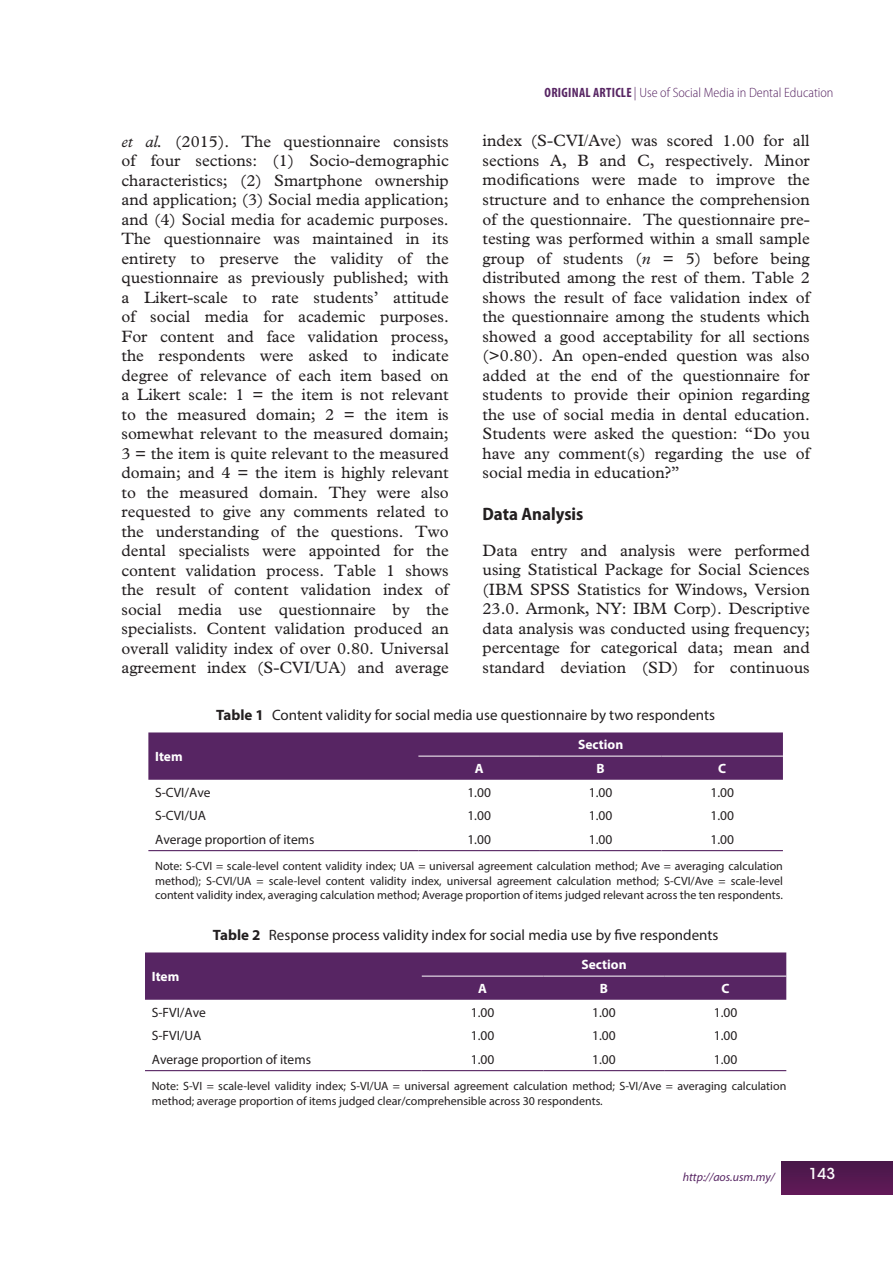
<style>
.page{position:relative;width:893px;height:1263px;background:#fff}
.page>*{position:absolute;margin:0;border:0;box-sizing:border-box;transform-origin:0 0}
.t1{font:700 semi-condensed 18px "Myriad Pro";color:#231f20}
.t2{font:16.5px/19.5px "Plantin Std";color:#231f20;text-align:justify}
.t3{font:15px "Myriad Pro";color:#231f20}
.t4{font:500 15px "ITC Avant Garde Std";color:#fff}
.t5{font:13.5px "Myriad Pro";color:#231f20}
.t6{font:300 semi-condensed 13.5px "Myriad Pro";color:#572563}
.t7{font:700 13.5px "Myriad Pro";color:#fff}
.t8{font:12px/14.4px "Myriad Pro";color:#231f20;text-align:justify}
.t9{font:italic 12px "Myriad Pro";color:#572563}
.s1{font-weight:700;font-stretch:condensed}
.s2{font-style:italic}
.s3{font-weight:700}
</style>
<div class="page">
<div style="left:782px;top:1161px;width:111px;height:33px;background:#551950"></div>
<div style="left:148px;top:732px;width:635px;height:48px;background:#572563"></div>
<hr style="left:148px;top:850px;width:270px;height:1px;background:#572563">
<hr style="left:418px;top:850px;width:122px;height:1px;background:#572563">
<hr style="left:540px;top:850px;width:121px;height:1px;background:#572563">
<hr style="left:661px;top:850px;width:122px;height:1px;background:#572563">
<hr style="left:418px;top:756px;width:122px;height:1px;background:#fff">
<hr style="left:540px;top:756px;width:121px;height:1px;background:#fff">
<hr style="left:661px;top:756px;width:122px;height:1px;background:#fff">
<div style="left:145px;top:952px;width:641px;height:48px;background:#572563"></div>
<hr style="left:145px;top:1070px;width:277px;height:1px;background:#572563">
<hr style="left:422px;top:1070px;width:121px;height:1px;background:#572563">
<hr style="left:543px;top:1070px;width:122px;height:1px;background:#572563">
<hr style="left:665px;top:1070px;width:121px;height:1px;background:#572563">
<hr style="left:422px;top:976px;width:121px;height:1px;background:#fff">
<hr style="left:543px;top:976px;width:122px;height:1px;background:#fff">
<hr style="left:665px;top:976px;width:121px;height:1px;background:#fff">
<p class="t6" style="left:545px;top:85px;width:290px"><span class="s1">ORIGINAL ARTICLE</span> | Use of Social Media in Dental Education</p>
<p class="t2" style="left:483px;top:131px;width:329px">index (S-CVI/Ave) was scored 1.00 for all sections A, B and C, respectively. Minor modifications were made to improve the structure and to enhance the comprehension of the questionnaire. The questionnaire pre&shy;testing was performed within a small sample group of students (<span class="s2">n</span> = 5) before being distributed among the rest of them. Table 2 shows the result of face validation index of the questionnaire among the students which showed a good acceptability for all sections (&gt;0.80). An open-ended question was also added at the end of the questionnaire for students to provide their opinion regarding the use of social media in dental education.<br>Students were asked the question: “Do you have any comment(s) regarding the use of social media in education?”</p>
<p class="t1" style="left:483px;top:502px;width:102px">Data Analysis</p>
<p class="t2" style="left:483px;top:540px;width:329px">Data entry and analysis were performed using Statistical Package for Social Sciences (IBM SPSS Statistics for Windows, Version 23.0. Armonk, NY: IBM Corp). Descriptive data analysis was conducted using frequency; percentage for categorical data; mean and standard deviation (SD) for continuous</p>
<p class="t2" style="left:121px;top:131px;width:329px"><span class="s2">et al.</span> (2015). The questionnaire consists of four sections: (1) Socio-demographic characteristics; (2) Smartphone ownership and application; (3) Social media application; and (4) Social media for academic purposes.<br>The questionnaire was maintained in its entirety to preserve the validity of the questionnaire as previously published; with a Likert-scale to rate students’ attitude of social media for academic purposes.<br>For content and face validation process, the respondents were asked to indicate degree of relevance of each item based on a Likert scale: 1 = the item is not relevant to the measured domain; 2 = the item is somewhat relevant to the measured domain; 3 = the item is quite relevant to the measured domain; and 4 = the item is highly relevant to the measured domain. They were also requested to give any comments related to the understanding of the questions. Two dental specialists were appointed for the content validation process. Table 1 shows the result of content validation index of social media use questionnaire by the specialists. Content validation produced an overall validity index of over 0.80. Universal agreement index (S-CVI/UA) and average</p>
<p class="t3" style="left:216px;top:705px;width:500px"><span class="s3">Table 1</span> Content validity for social media use questionnaire by two respondents</p>
<p class="t7" style="left:155px;top:748px;width:29px">Item</p>
<p class="t7" style="left:578px;top:736px;width:47px">Section</p>
<p class="t7" style="left:475px;top:760px;width:10px">A</p>
<p class="t7" style="left:597px;top:760px;width:10px">B</p>
<p class="t7" style="left:718px;top:760px;width:10px">C</p>
<p class="t5" style="left:155px;top:784px;width:57px">S-CVI/Ave</p>
<p class="t5" style="left:467px;top:784px;width:25px">1.00</p>
<p class="t5" style="left:589px;top:784px;width:25px">1.00</p>
<p class="t5" style="left:710px;top:784px;width:25px">1.00</p>
<p class="t5" style="left:155px;top:807px;width:53px">S-CVI/UA</p>
<p class="t5" style="left:467px;top:807px;width:25px">1.00</p>
<p class="t5" style="left:589px;top:807px;width:25px">1.00</p>
<p class="t5" style="left:710px;top:807px;width:25px">1.00</p>
<p class="t5" style="left:155px;top:831px;width:161px">Average proportion of items</p>
<p class="t5" style="left:467px;top:831px;width:25px">1.00</p>
<p class="t5" style="left:589px;top:831px;width:25px">1.00</p>
<p class="t5" style="left:710px;top:831px;width:25px">1.00</p>
<p class="t8" style="left:155px;top:859px;width:629px">Note: S-CVI = scale-level content validity index; UA = universal agreement calculation method; Ave = averaging calculation method); S-CVI/UA = scale-level content validity index, universal agreement calculation method; S-CVI/Ave = scale-level content validity index, averaging calculation method; Average proportion of items judged relevant across the ten respondents.</p>
<p class="t3" style="left:213px;top:925px;width:507px"><span class="s3">Table 2</span> Response process validity index for social media use by five respondents</p>
<p class="t7" style="left:152px;top:968px;width:29px">Item</p>
<p class="t7" style="left:581px;top:956px;width:47px">Section</p>
<p class="t7" style="left:478px;top:980px;width:10px">A</p>
<p class="t7" style="left:600px;top:980px;width:10px">B</p>
<p class="t7" style="left:721px;top:980px;width:10px">C</p>
<p class="t5" style="left:152px;top:1004px;width:56px">S-FVI/Ave</p>
<p class="t5" style="left:471px;top:1004px;width:25px">1.00</p>
<p class="t5" style="left:592px;top:1004px;width:25px">1.00</p>
<p class="t5" style="left:714px;top:1004px;width:25px">1.00</p>
<p class="t5" style="left:152px;top:1027px;width:51px">S-FVI/UA</p>
<p class="t5" style="left:471px;top:1027px;width:25px">1.00</p>
<p class="t5" style="left:592px;top:1027px;width:25px">1.00</p>
<p class="t5" style="left:714px;top:1027px;width:25px">1.00</p>
<p class="t5" style="left:152px;top:1051px;width:161px">Average proportion of items</p>
<p class="t5" style="left:471px;top:1051px;width:25px">1.00</p>
<p class="t5" style="left:592px;top:1051px;width:25px">1.00</p>
<p class="t5" style="left:714px;top:1051px;width:25px">1.00</p>
<p class="t8" style="left:152px;top:1079px;width:636px">Note: S-VI = scale-level validity index; S-VI/UA = universal agreement calculation method; S-VI/Ave = averaging calculation method; average proportion of items judged clear/comprehensible across 30 respondents.</p>
<p class="t9" style="left:683px;top:1169px;width:93px">http://aos.usm.my/</p>
<p class="t4" style="left:809px;top:1164px;width:28px">143</p>
</div>
